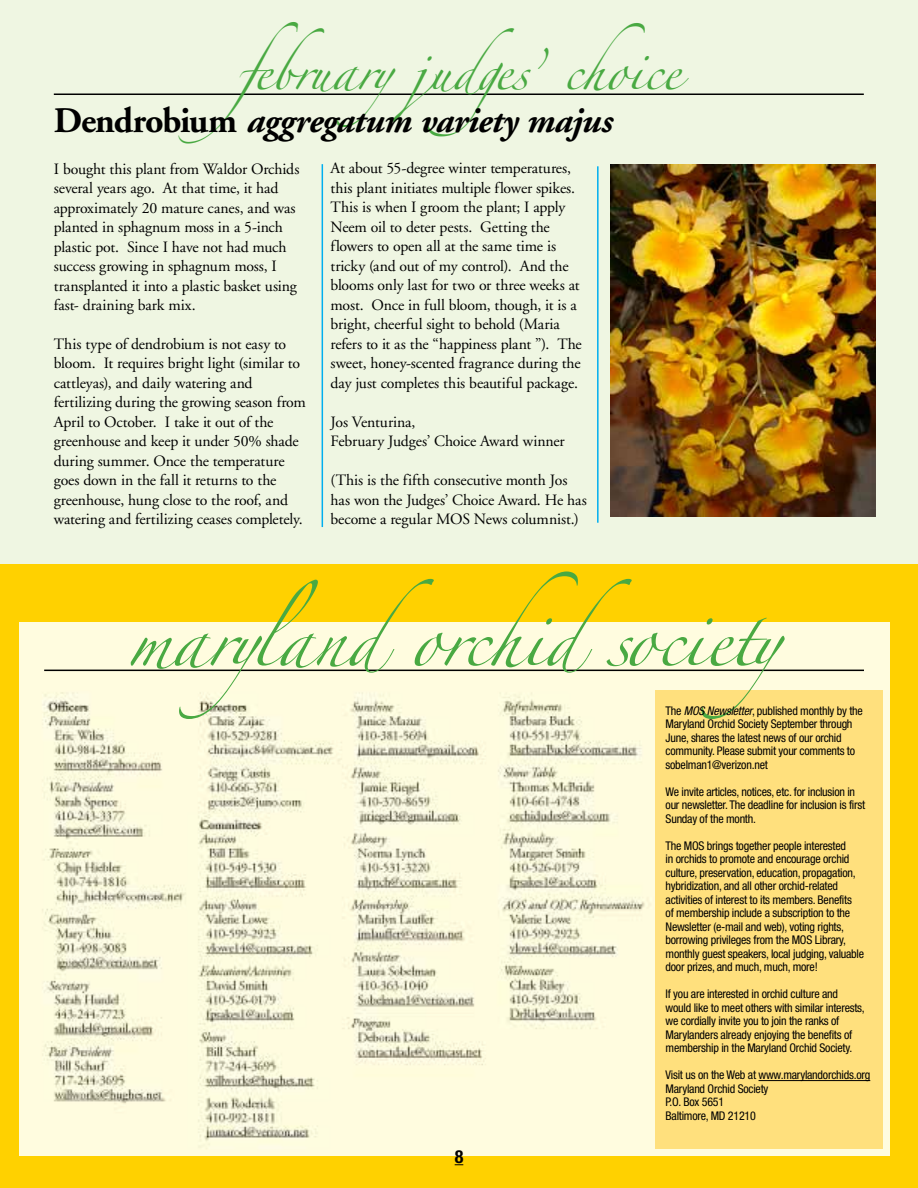
<style>
.page{position:relative;width:918px;height:1188px;background:#fff}
.page>*{position:absolute;margin:0;border:0;box-sizing:border-box;transform-origin:0 0}
.t1{font:51px "Zapfino";letter-spacing:-.015em;color:#49a942}
.t2{font:italic 700 36px "Adobe Garamond";letter-spacing:-.02em;color:#000}
.t3{font:36px "Zapfino";letter-spacing:-.015em;color:#49a942}
.t4{font:700 condensed 18px "Helvetica Neue";color:#000}
.t5{font:15.75px/19.5px "Adobe Garamond";letter-spacing:-.01em;color:#000}
.t6{font:condensed 12px/13.5px "Helvetica Neue";letter-spacing:-.02em;color:#000}
.s1{font-style:normal}
.s2{font-style:italic}
</style>
<div class="page">
<div style="left:0;top:557px;width:918px;height:631px;background:#ffd100"></div>
<img style="left:20px;top:623px;width:870px;height:533px">
<div style="left:655px;top:691px;width:228px;height:458px;background:#ffe07d"></div>
<hr style="left:44px;top:670px;width:820px;height:1px;background:#000">
<hr style="left:759px;top:1080px;width:111px;height:1px;background:#000">
<div style="left:0;top:0;width:918px;height:564px;background:#eff6e2"></div>
<hr style="left:54px;top:94px;width:810px;height:1px;background:#000">
<hr style="left:322px;top:164px;width:1px;height:363px;background:#00aeef">
<hr style="left:597px;top:166px;width:2px;height:357px;background:#00aeef">
<img style="left:610px;top:164px;width:265px;height:352px">
<h2 class="t3" style="left:237px;top:56px;width:444px">februaryjudges’ choice</h2>
<p class="t5" style="left:54px;top:159px;width:247px">I bought this plant from Waldor Orchids several years ago. At that time, it had approximately 20 mature canes, and was planted in sphagnum moss in a 5-inch plastic pot. Since I have not had much success growing in sphagnum moss, I transplanted it into a plastic basket using fast- draining bark mix.</p>
<p class="t5" style="left:54px;top:335px;width:254px">This type of dendrobium is not easy to bloom. It requires bright light (similar to cattleyas), and daily watering and fertilizing during the growing season from April to October. I take it out of the greenhouse and keep it under 50% shade during summer. Once the temperature goes down in the fall it returns to the greenhouse, hung close to the roof, and watering and fertilizing ceases completely.</p>
<h2 class="t2" style="left:54px;top:101px;width:559px"><span class="s1">Dendrobium</span> aggregatum variety majus</h2>
<p class="t5" style="left:331px;top:159px;width:253px">At about 55-degree winter temperatures, this plant initiates multiple flower spikes.<br>This is when I groom the plant; I apply Neem oil to deter pests. Getting the flowers to open all at the same time is tricky (and out of my control). And the blooms only last for two or three weeks at most. Once in full bloom, though, it is a bright, cheerful sight to behold (Maria refers to it as the “happiness plant ”). The sweet, honey-scented fragrance during the day just completes this beautiful package.</p>
<p class="t5" style="left:331px;top:413px;width:236px">Jos Venturina,<br>February Judges’ Choice Award winner</p>
<p class="t5" style="left:331px;top:471px;width:258px">(This is the fifth consecutive month Jos has won the Judges’ Choice Award. He has become a regular MOS News columnist.)</p>
<h1 class="t1" style="left:128px;top:618px;width:708px">marylandorchidsociety</h1>
<p class="t6" style="left:666px;top:704px;width:199px">The <span class="s2">MOS Newsletter</span>, published monthly by the Maryland Orchid Society September through June, shares the latest news of our orchid community. Please submit your comments to sobelman1@verizon.net</p>
<p class="t6" style="left:666px;top:785px;width:201px">We invite articles, notices, etc. for inclusion in our newsletter. The deadline for inclusion is first<br>Sunday of the month.</p>
<p class="t6" style="left:666px;top:839px;width:200px">The MOS brings together people interested<br>in orchids to promote and encourage orchid culture, preservation, education, propagation, hybridization, and all other orchid-related activities of interest to its members. Benefits<br>of membership include a subscription to the Newsletter (e-mail and web), voting rights, borrowing privileges from the MOS Library, monthly guest speakers, local judging, valuable door prizes, and much, much, more!</p>
<p class="t6" style="left:666px;top:987px;width:201px">If you are interested in orchid culture and would like to meet others with similar interests, we cordially invite you to join the ranks of Marylanders already enjoying the benefits of membership in the Maryland Orchid Society.</p>
<p class="t6" style="left:666px;top:1068px;width:206px">Visit us on the Web at www.marylandorchids.org<br>Maryland Orchid Society<br>P.O. Box 5651<br>Baltimore, MD 21210</p>
<p class="t4" style="left:455px;top:1146px;width:10px">8</p>
</div>
